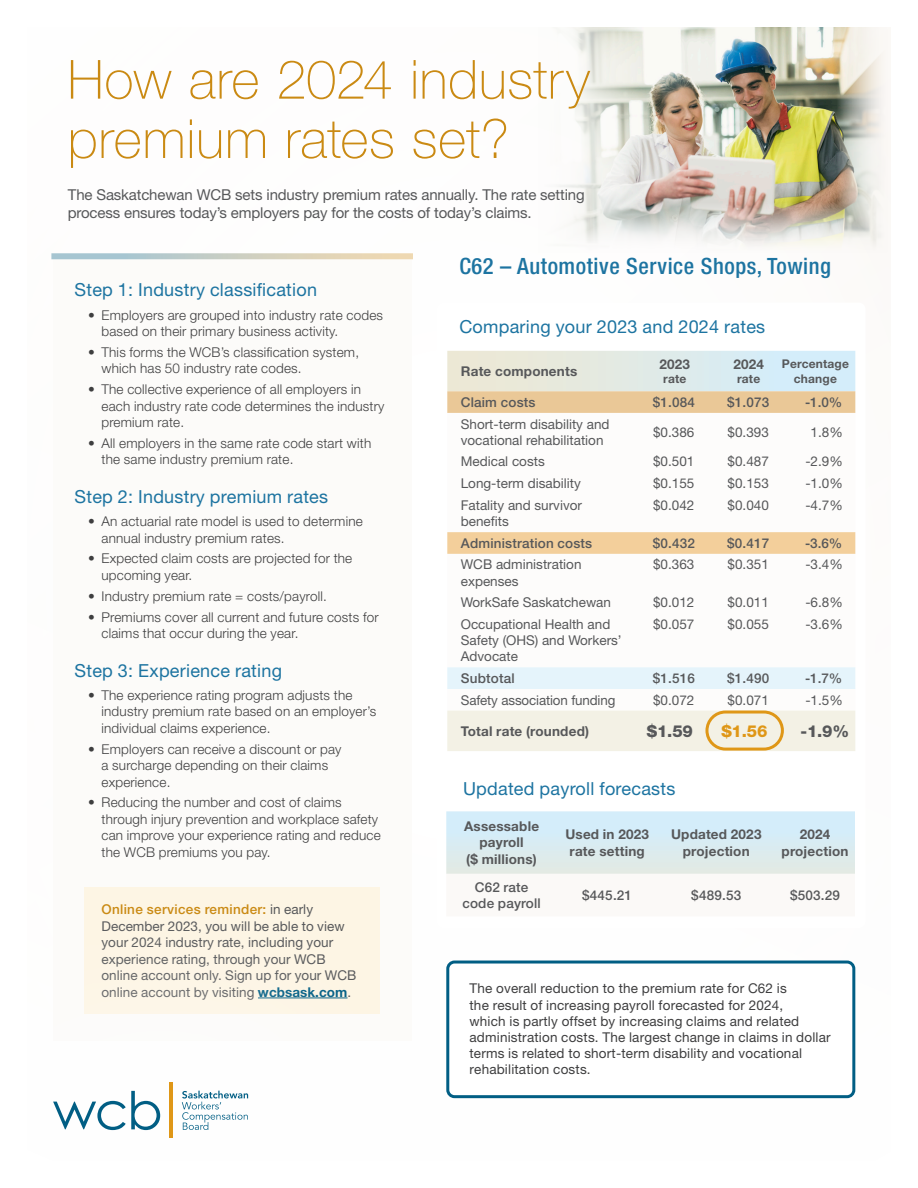
<style>
.page{position:relative;width:918px;height:1188px;background:#fff}
.page>*{position:absolute;margin:0;border:0;box-sizing:border-box;transform-origin:0 0}
.t1{font:100 54px/59.4px "Helvetica Neue LT Std";letter-spacing:.01em;color:#ca8a13}
.t2{font:500 condensed 22.5px "Helvetica Neue LT Std";letter-spacing:.025em;color:#1d74a1}
.Steps{font:18px "Helvetica Neue LT Std";letter-spacing:.015em;color:#1d74a1}
.Rate___2022{font:800 16.5px "Helvetica Neue LT Std";color:#57585a}
.Rate___2023{font:800 16.5px "Helvetica Neue LT Std";color:#df9717}
.Rate{font:800 16.5px "Helvetica Neue LT Std";color:#57585a}
.t3{font:15px/18px "Helvetica Neue LT Std";letter-spacing:-.01em;color:#57585a}
.t4{font:300 13.5px/16.5px "Helvetica Neue LT Std";letter-spacing:.015em;color:#3e3e3f}
.Table_copy{font:13.5px/16.5px "Helvetica Neue LT Std";color:#57585a}
.Rate_code_explanatio{font:13.5px/16.2px "Helvetica Neue LT Std";letter-spacing:.015em;color:#3e3e3f}
.Table_title{font:700 13.5px/16.2px "Helvetica Neue LT Std";letter-spacing:.015em;color:#57585a;text-align:center}
.Table_title_2{font:500 13.5px/16.2px "Helvetica Neue LT Std";letter-spacing:.015em;color:#57585a;text-align:center}
.Table_title-2{font:500 13.5px "Helvetica Neue LT Std";color:#57585a}
.Table_title-3{font:700 12px/14.4px "Helvetica Neue LT Std";letter-spacing:.015em;color:#57585a;text-align:center}
.s1{font-weight:500;color:#ca8a13}
.s2{font-weight:700;color:#015e84}
</style>
<div class="page">
<img style="left:558px;top:27px;width:330px;height:223px">
<div style="left:53px;top:258px;width:358px;height:783px;background:#fcfbf9"></div>
<div style="left:51px;top:253px;width:362px;height:6px;border:3px solid #fff"></div>
<svg style="left:565px;top:1098px;width:162px;height:1px"></svg>
<div style="left:0;top:884px;width:448px;height:304px;background:#fff;opacity:.5"></div>
<svg style="left:53px;top:1091px;width:107px;height:39px"></svg>
<svg style="left:182px;top:1091px;width:66px;height:39px"></svg>
<hr style="left:170px;top:1083px;width:3px;height:55px;background:#df9717">
<div style="left:437px;top:303px;width:429px;height:625px;background:#fff;border-radius:7px"></div>
<svg style="left:447px;top:351px;width:408px;height:62px;background:#e3decc"></svg>
<svg style="left:447px;top:532px;width:408px;height:22px;background:#f3cf9c"></svg>
<div style="left:447px;top:667px;width:408px;height:22px;background:#e5f4fb"></div>
<div style="left:447px;top:711px;width:408px;height:40px;background:#f3f1e5"></div>
<div style="left:446px;top:961px;width:409px;height:137px;border:3px solid #015e84;border-radius:7px"></div>
<div style="left:705px;top:711px;width:79px;height:40px;border:3px solid #df9717;border-radius:19px"></div>
<svg style="left:446px;top:811px;width:409px;height:63px;background:#d9ebf1"></svg>
<h1 class="t1" style="left:68px;top:50px;width:524px">How are 2024 industry premium rates set?</h1>
<p class="t3" style="left:68px;top:185px;width:518px">The Saskatchewan WCB sets industry premium rates annually. The rate setting process ensures today’s employers pay for the costs of today’s claims.</p>
<h3 class="Steps" style="left:75px;top:279px;width:244px">Step 1: Industry classification</h3>
<p class="t4" style="left:102px;top:306px;width:283px;text-indent:-14px">• Employers are grouped into industry rate codes based on their primary business activity.</p>
<p class="t4" style="left:102px;top:343px;width:259px;text-indent:-14px">• This forms the WCB’s classification system, which has 50 industry rate codes.</p>
<p class="t4" style="left:102px;top:381px;width:284px;text-indent:-14px">• The collective experience of all employers in each industry rate code determines the industry premium rate.</p>
<p class="t4" style="left:102px;top:435px;width:271px;text-indent:-14px">• All employers in the same rate code start with the same industry premium rate.</p>
<h3 class="Steps" style="left:75px;top:486px;width:255px">Step 2: Industry premium rates</h3>
<p class="t4" style="left:102px;top:513px;width:263px;text-indent:-14px">• An actuarial rate model is used to determine annual industry premium rates.</p>
<p class="t4" style="left:102px;top:550px;width:252px;text-indent:-14px">• Expected claim costs are projected for the upcoming year.</p>
<p class="t4" style="left:88px;top:587px;width:240px">• Industry premium rate = costs/payroll.</p>
<p class="t4" style="left:102px;top:608px;width:279px;text-indent:-14px">• Premiums cover all current and future costs for claims that occur during the year.</p>
<h3 class="Steps" style="left:75px;top:659px;width:209px">Step 3: Experience rating</h3>
<p class="t4" style="left:102px;top:686px;width:276px;text-indent:-14px">• The experience rating program adjusts the industry premium rate based on an employer’s individual claims experience.</p>
<p class="t4" style="left:102px;top:740px;width:242px;text-indent:-14px">• Employers can receive a discount or pay a surcharge depending on their claims experience.</p>
<p class="t4" style="left:102px;top:794px;width:281px;text-indent:-14px">• Reducing the number and cost of claims through injury prevention and workplace safety can improve your experience rating and reduce the WCB premiums you pay.</p>
<p class="Table_copy" style="left:102px;top:901px;width:257px"><span class="s1">Online services reminder:</span> in early December 2023, you will be able to view your 2024 industry rate, including your experience rating, through your WCB online account only. Sign up for your WCB online account by visiting <span class="s2">wcbsask.com</span>.</p>
<p class="t2" style="left:459px;top:252px;width:373px">C62 – Automotive Service Shops, Towing</p>
<p class="Steps" style="left:459px;top:316px;width:307px">Comparing your 2023 and 2024 rates</p>
<p class="Table_title" style="left:461px;top:363px;width:118px">Rate components</p>
<p class="Table_title" style="left:660px;top:355px;width:32px">2023</p>
<p class="Table_title-3" style="left:663px;top:371px;width:25px">rate</p>
<p class="Table_title" style="left:733px;top:355px;width:32px">2024</p>
<p class="Table_title-3" style="left:737px;top:371px;width:25px">rate</p>
<p class="Table_title-3" style="left:782px;top:356px;width:69px">Percentage change</p>
<p class="Table_title_2" style="left:461px;top:394px;width:76px">Claim costs</p>
<p class="Table_title_2" style="left:653px;top:394px;width:44px">$1.084</p>
<p class="Table_title_2" style="left:727px;top:394px;width:44px">$1.073</p>
<p class="Table_title-2" style="left:805px;top:394px;width:39px">-1.0%</p>
<p class="Table_copy" style="left:461px;top:416px;width:150px">Short-term disability and vocational rehabilitation</p>
<p class="Table_copy" style="left:653px;top:423px;width:43px">$0.386</p>
<p class="Table_copy" style="left:728px;top:423px;width:43px">$0.393</p>
<p class="Table_copy" style="left:811px;top:423px;width:34px">1.8%</p>
<p class="Table_copy" style="left:461px;top:453px;width:86px">Medical costs</p>
<p class="Table_copy" style="left:653px;top:453px;width:43px">$0.501</p>
<p class="Table_copy" style="left:728px;top:453px;width:43px">$0.487</p>
<p class="Table_copy" style="left:805px;top:453px;width:39px">-2.9%</p>
<p class="Table_copy" style="left:461px;top:475px;width:122px">Long-term disability</p>
<p class="Table_copy" style="left:653px;top:475px;width:43px">$0.155</p>
<p class="Table_copy" style="left:728px;top:475px;width:43px">$0.153</p>
<p class="Table_copy" style="left:805px;top:475px;width:39px">-1.0%</p>
<p class="Table_copy" style="left:461px;top:497px;width:123px">Fatality and survivor benefits</p>
<p class="Table_copy" style="left:653px;top:497px;width:43px">$0.042</p>
<p class="Table_copy" style="left:728px;top:497px;width:43px">$0.040</p>
<p class="Table_copy" style="left:805px;top:497px;width:39px">-4.7%</p>
<p class="Table_title_2" style="left:461px;top:535px;width:133px">Administration costs</p>
<p class="Table_title_2" style="left:653px;top:535px;width:44px">$0.432</p>
<p class="Table_title_2" style="left:727px;top:535px;width:44px">$0.417</p>
<p class="Table_title-2" style="left:805px;top:535px;width:39px">-3.6%</p>
<p class="Table_copy" style="left:461px;top:556px;width:122px">WCB administration expenses</p>
<p class="Table_copy" style="left:653px;top:556px;width:43px">$0.363</p>
<p class="Table_copy" style="left:728px;top:556px;width:43px">$0.351</p>
<p class="Table_copy" style="left:805px;top:556px;width:39px">-3.4%</p>
<p class="Table_copy" style="left:461px;top:594px;width:152px">WorkSafe Saskatchewan</p>
<p class="Table_copy" style="left:653px;top:594px;width:43px">$0.012</p>
<p class="Table_copy" style="left:728px;top:594px;width:43px">$0.011</p>
<p class="Table_copy" style="left:805px;top:594px;width:39px">-6.8%</p>
<p class="Table_copy" style="left:461px;top:616px;width:162px">Occupational Health and<br>Safety (OHS) and Workers’<br>Advocate</p>
<p class="Table_copy" style="left:653px;top:616px;width:43px">$0.057</p>
<p class="Table_copy" style="left:728px;top:616px;width:43px">$0.055</p>
<p class="Table_copy" style="left:805px;top:616px;width:39px">-3.6%</p>
<p class="Table_title_2" style="left:461px;top:670px;width:55px">Subtotal</p>
<p class="Table_title_2" style="left:653px;top:670px;width:44px">$1.516</p>
<p class="Table_title_2" style="left:727px;top:670px;width:44px">$1.490</p>
<p class="Table_title-2" style="left:805px;top:670px;width:39px">-1.7%</p>
<p class="Table_copy" style="left:461px;top:691px;width:156px">Safety association funding</p>
<p class="Table_copy" style="left:653px;top:691px;width:43px">$0.072</p>
<p class="Table_copy" style="left:728px;top:691px;width:43px">$0.071</p>
<p class="Table_copy" style="left:805px;top:691px;width:39px">-1.5%</p>
<p class="Table_title" style="left:461px;top:722px;width:130px">Total rate (rounded)</p>
<p class="Rate___2022" style="left:647px;top:721px;width:48px">$1.59</p>
<p class="Rate___2023" style="left:721px;top:721px;width:48px">$1.56</p>
<p class="Rate" style="left:800px;top:721px;width:50px">-1.9%</p>
<p class="Steps" style="left:463px;top:778px;width:214px">Updated payroll forecasts</p>
<p class="Table_title" style="left:464px;top:818px;width:76px">Assessable payroll<br>($ millions)</p>
<p class="Table_title" style="left:565px;top:826px;width:85px">Used in 2023 rate setting</p>
<p class="Table_title" style="left:671px;top:826px;width:92px">Updated 2023 projection</p>
<p class="Table_title" style="left:782px;top:826px;width:68px">2024 projection</p>
<p class="Table_title_2" style="left:462px;top:879px;width:80px">C62 rate code payroll</p>
<p class="Table_title_2" style="left:582px;top:887px;width:51px">$445.21</p>
<p class="Table_title_2" style="left:691px;top:887px;width:51px">$489.53</p>
<p class="Table_title_2" style="left:790px;top:887px;width:51px">$503.29</p>
<p class="Rate_code_explanatio" style="left:470px;top:980px;width:363px">The overall reduction to the premium rate for C62 is<br>the result of increasing payroll forecasted for 2024,<br>which is partly offset by increasing claims and related administration costs. The largest change in claims in dollar terms is related to short-term disability and vocational rehabilitation costs.</p>
</div>
